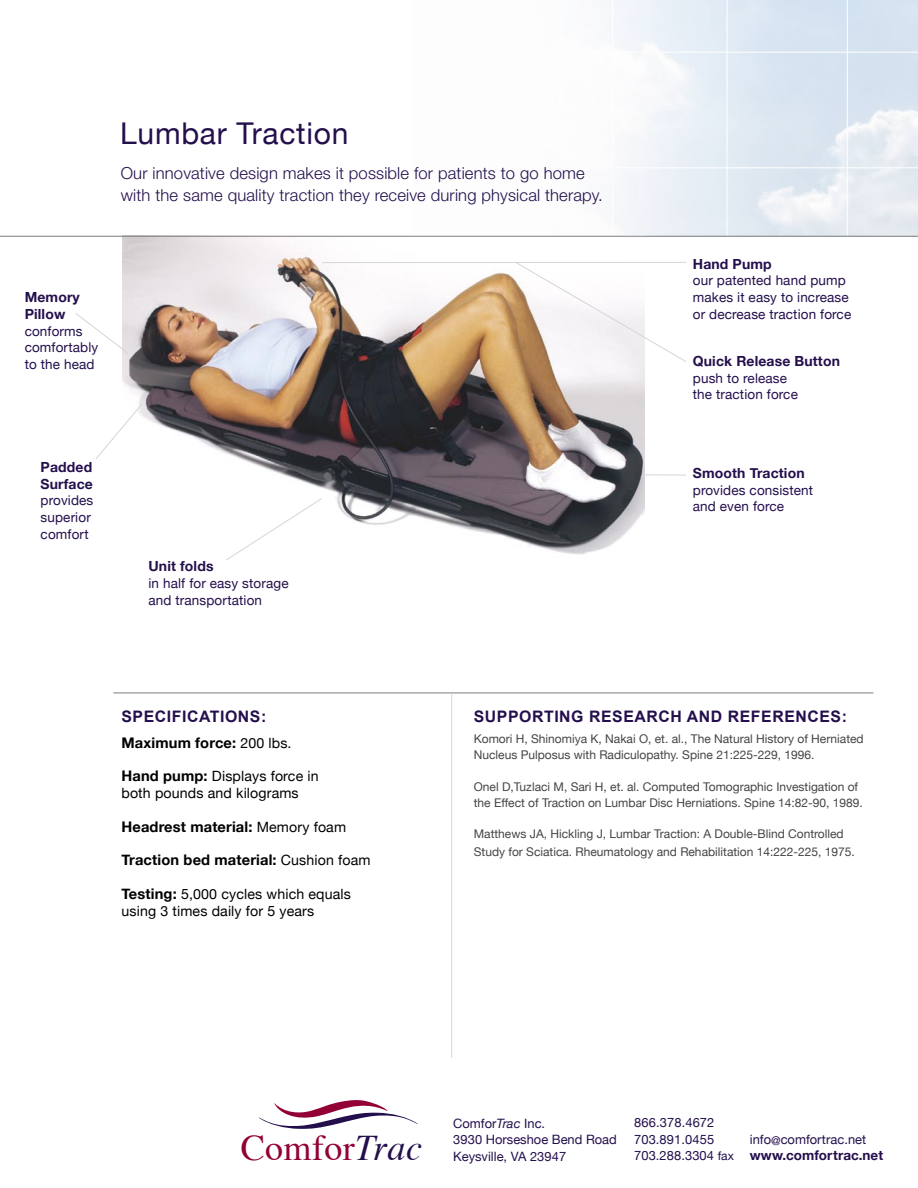
<style>
.page{position:relative;width:918px;height:1188px;background:#fff}
.page>*{position:absolute;margin:0;border:0;box-sizing:border-box;transform-origin:0 0}
.t1{font:36px "Times";letter-spacing:.01em;color:#930036}
.t2{font:30px "Helvetica Neue";letter-spacing:.025em;color:#240f4d}
.t3{font:300 16.65px/22.2px "Helvetica Neue";letter-spacing:.01em;color:#240f4d}
.t4{font:700 15.9px "Arial";letter-spacing:.035em;color:#240f4d}
.t5{font:700 14.7px "Helvetica Neue";letter-spacing:.01em;color:#000}
.t6{font:14.1px/16.8px "Helvetica Neue";letter-spacing:.01em;color:#000}
.t7{font:700 13.95px "Helvetica Neue";letter-spacing:.01em;color:#240f4d}
.t8{font:13.5px/16.8px "Helvetica Neue";letter-spacing:.01em;color:#240f4d}
.t9{font:700 13.5px "Helvetica Neue";color:#240f4d}
.t10{font:12.9px "Helvetica Neue";color:#240f4d}
.t11{font:12px/15.9px "Helvetica Neue";color:#444}
.s1{font-weight:400;font-size:14.1px}
.s2{font-weight:700;font-size:14.7px}
.s3{font-style:italic;color:#240f4d}
.s4{font-style:italic}
.s5{font-size:12px}
</style>
<div class="page">
<hr style="left:113px;top:693px;width:760px;height:1px;background:#7c7c7c">
<hr style="left:451px;top:693px;width:1px;height:365px;background:#d8d8d8">
<img style="left:122px;top:237px;width:523px;height:318px">
<hr style="left:322px;top:262px;width:364px;height:1px;background:#d6d6d6">
<svg style="left:75px;top:312px;width:54px;height:42px"></svg>
<svg style="left:225px;top:497px;width:98px;height:63px"></svg>
<svg style="left:515px;top:263px;width:171px;height:100px"></svg>
<svg style="left:95px;top:403px;width:48px;height:57px"></svg>
<hr style="left:644px;top:474px;width:42px;height:1px;background:#d6d6d6">
<svg style="left:259px;top:1100px;width:159px;height:29px"></svg>
<hr style="left:0;top:236px;width:918px;height:1px;background:#7c7c7c">
<p class="t2" style="left:120px;top:115px;width:230px">Lumbar Traction</p>
<p class="t3" style="left:121px;top:162px;width:484px">Our innovative design makes it possible for patients to go home with the same quality traction they receive during physical therapy.</p>
<p class="t7" style="left:25px;top:288px;width:57px">Memory</p>
<p class="t7" style="left:25px;top:305px;width:42px">Pillow</p>
<p class="t8" style="left:25px;top:322px;width:59px">conforms</p>
<p class="t8" style="left:25px;top:339px;width:75px">comfortably</p>
<p class="t8" style="left:25px;top:356px;width:71px">to the head</p>
<p class="t7" style="left:41px;top:458px;width:53px">Padded</p>
<p class="t7" style="left:41px;top:475px;width:54px">Surface</p>
<p class="t8" style="left:41px;top:492px;width:54px">provides</p>
<p class="t8" style="left:41px;top:509px;width:52px">superior</p>
<p class="t8" style="left:41px;top:526px;width:50px">comfort</p>
<p class="t7" style="left:148px;top:558px;width:67px">Unit folds</p>
<p class="t8" style="left:148px;top:575px;width:142px">in half for easy storage and transportation</p>
<p class="t7" style="left:693px;top:255px;width:80px">Hand Pump</p>
<p class="t8" style="left:693px;top:272px;width:160px">our patented hand pump makes it easy to increase or decrease traction force</p>
<p class="t7" style="left:693px;top:352px;width:149px">Quick Release Button</p>
<p class="t8" style="left:693px;top:369px;width:96px">push to release</p>
<p class="t8" style="left:693px;top:386px;width:107px">the traction force</p>
<p class="t7" style="left:693px;top:464px;width:113px">Smooth Traction</p>
<p class="t8" style="left:693px;top:481px;width:122px">provides consistent</p>
<p class="t8" style="left:693px;top:498px;width:93px">and even force</p>
<p class="t4" style="left:122px;top:708px;width:146px">SPECIFICATIONS:</p>
<p class="t5" style="left:122px;top:734px;width:172px">Maximum force: <span class="s1">200 lbs.</span></p>
<p class="t6" style="left:122px;top:768px;width:199px"><span class="s2">Hand pump:</span> Displays force in both pounds and kilograms</p>
<p class="t5" style="left:122px;top:818px;width:226px">Headrest material: <span class="s1">Memory foam</span></p>
<p class="t5" style="left:122px;top:851px;width:251px">Traction bed material: <span class="s1">Cushion foam</span></p>
<p class="t6" style="left:122px;top:885px;width:231px"><span class="s2">Testing:</span> 5,000 cycles which equals using 3 times daily for 5 years</p>
<p class="t4" style="left:474px;top:708px;width:375px">SUPPORTING RESEARCH AND REFERENCES:</p>
<p class="t11" style="left:474px;top:731px;width:391px">Komori H, Shinomiya K, Nakai O, et. al., The Natural History of Herniated<br>Nucleus Pulposus with Radiculopathy. Spine 21:225-229, 1996.</p>
<p class="t11" style="left:474px;top:779px;width:391px">Onel D,Tuzlaci M, Sari H, et. al. Computed Tomographic Investigation of the Effect of Traction on Lumbar Disc Herniations. Spine 14:82-90, 1989.</p>
<p class="t11" style="left:474px;top:825px;width:383px;line-height:18px">Matthews JA, Hickling J, Lumbar Traction: A Double-Blind Controlled<br>Study for Sciatica. Rheumatology and Rehabilitation 14:222-225, 1975.</p>
<h1 class="t1" style="left:241px;top:1126px;width:183px">Comfor<span class="s3">Trac</span></h1>
<p class="t10" style="left:453px;top:1115px;width:93px">Comfor<span class="s4">Trac</span> Inc.</p>
<p class="t10" style="left:453px;top:1132px;width:165px">3930 Horseshoe Bend Road</p>
<p class="t10" style="left:453px;top:1148px;width:115px">Keysville, VA 23947</p>
<p class="t10" style="left:634px;top:1115px;width:82px">866.378.4672</p>
<p class="t10" style="left:634px;top:1132px;width:82px">703.891.0455</p>
<p class="t10" style="left:634px;top:1148px;width:101px">703.288.3304 <span class="s5">fax</span></p>
<p class="t10" style="left:750px;top:1132px;width:118px">info<span class="s5">@</span>comfortrac.net</p>
<p class="t9" style="left:750px;top:1147px;width:135px">www.comfortrac.net</p>
</div>
